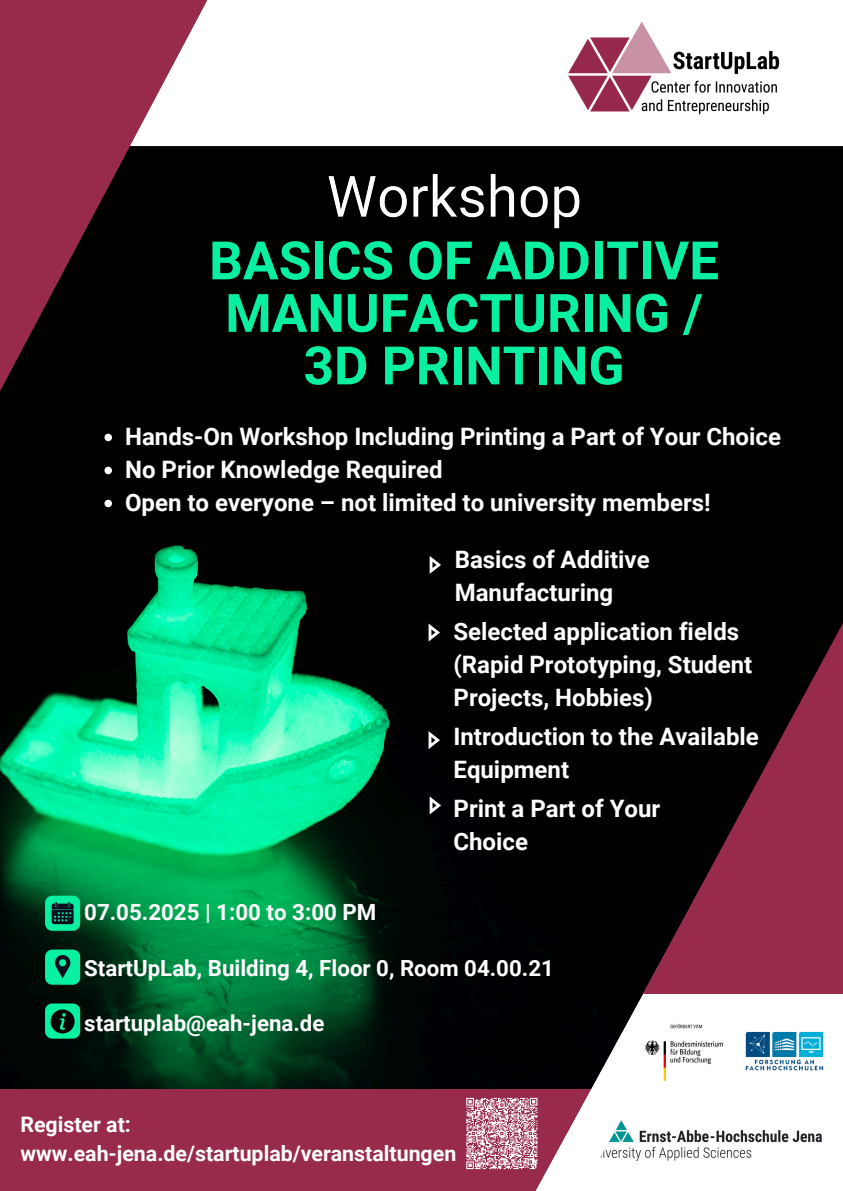
<style>
.page{position:relative;width:843px;height:1191px;background:#fff}
.page>*{position:absolute;margin:0;border:0;box-sizing:border-box;transform-origin:0 0}
.t1{font:700 53px/52.5px "Roboto";color:#0af0a3;text-align:center}
.t2{font:700 24px/33px "Roboto";color:#fff}
.t3{font:700 22.3px "Roboto";color:#fff}
.t4{font:700 21.3px "Roboto";color:#fff}
</style>
<div class="page">
<img style="left:0;top:146px;width:842px;height:943px">
<div style="left:0;top:1089px;width:658px;height:101px;background:#982a4b"></div>
<svg style="left:475px;top:704px;width:367px;height:486px;background:#241e21"></svg>
<svg style="left:0;top:0;width:233px;height:552px;background:#42202a"></svg>
<img style="left:568px;top:21px;width:212px;height:94px">
<svg style="left:642px;top:607px;width:200px;height:386px;background:#481323"></svg>
<img style="left:572px;top:1060px;width:270px;height:130px">
<svg style="left:429px;top:556px;width:12px;height:18px"></svg>
<svg style="left:428px;top:731px;width:11px;height:18px"></svg>
<svg style="left:45px;top:895px;width:35px;height:35px"></svg>
<svg style="left:45px;top:949px;width:35px;height:35px"></svg>
<svg style="left:428px;top:623px;width:11px;height:18px"></svg>
<svg style="left:429px;top:796px;width:12px;height:18px"></svg>
<svg style="left:104px;top:433px;width:8px;height:8px"></svg>
<svg style="left:104px;top:466px;width:8px;height:8px"></svg>
<svg style="left:104px;top:499px;width:8px;height:8px"></svg>
<img style="left:323px;top:164px;width:262px;height:72px">
<img style="left:634px;top:1015px;width:108px;height:77px">
<img style="left:742px;top:1029px;width:84px;height:44px">
<svg style="left:45px;top:1003px;width:35px;height:35px"></svg>
<div style="left:464px;top:1095px;width:75px;height:76px;background:linear-gradient(to right,#9f3857,#9c3252)"></div>
<svg style="left:465px;top:1097px;width:73px;height:72px"></svg>
<h1 class="t1" style="left:209px;top:235px;width:511px">BASICS OF ADDITIVE<br>MANUFACTURING /<br>3D PRINTING</h1>
<p class="t2" style="left:125px;top:420px;width:657px">Hands-On Workshop Including Printing a Part of Your Choice</p>
<p class="t2" style="left:125px;top:453px;width:319px">No Prior Knowledge Required</p>
<p class="t2" style="left:125px;top:486px;width:587px">Open to everyone – not limited to university members!</p>
<p class="t2" style="left:454px;top:543px;width:196px">Basics of Additive<br>Manufacturing</p>
<h3 class="t2" style="left:453px;top:615px;width:300px">Selected application fields (Rapid Prototyping, Student<br>Projects, Hobbies)</h3>
<h3 class="t2" style="left:453px;top:720px;width:307px">Introduction to the Available<br>Equipment</h3>
<p class="t2" style="left:453px;top:791px;width:208px">Print a Part of Your<br>Choice</p>
<p class="t3" style="left:84px;top:899px;width:293px">07.05.2025 | 1:00 to 3:00 PM</p>
<p class="t3" style="left:84px;top:954px;width:471px">StartUpLab, Building 4, Floor 0, Room 04.00.21</p>
<h3 class="t3" style="left:84px;top:1010px;width:242px">startuplab@eah-jena.de</h3>
<h3 class="t4" style="left:20px;top:1111px;width:112px">Register at:</h3>
<p class="t4" style="left:20px;top:1140px;width:437px">www.eah-jena.de/startuplab/veranstaltungen</p>
</div>
